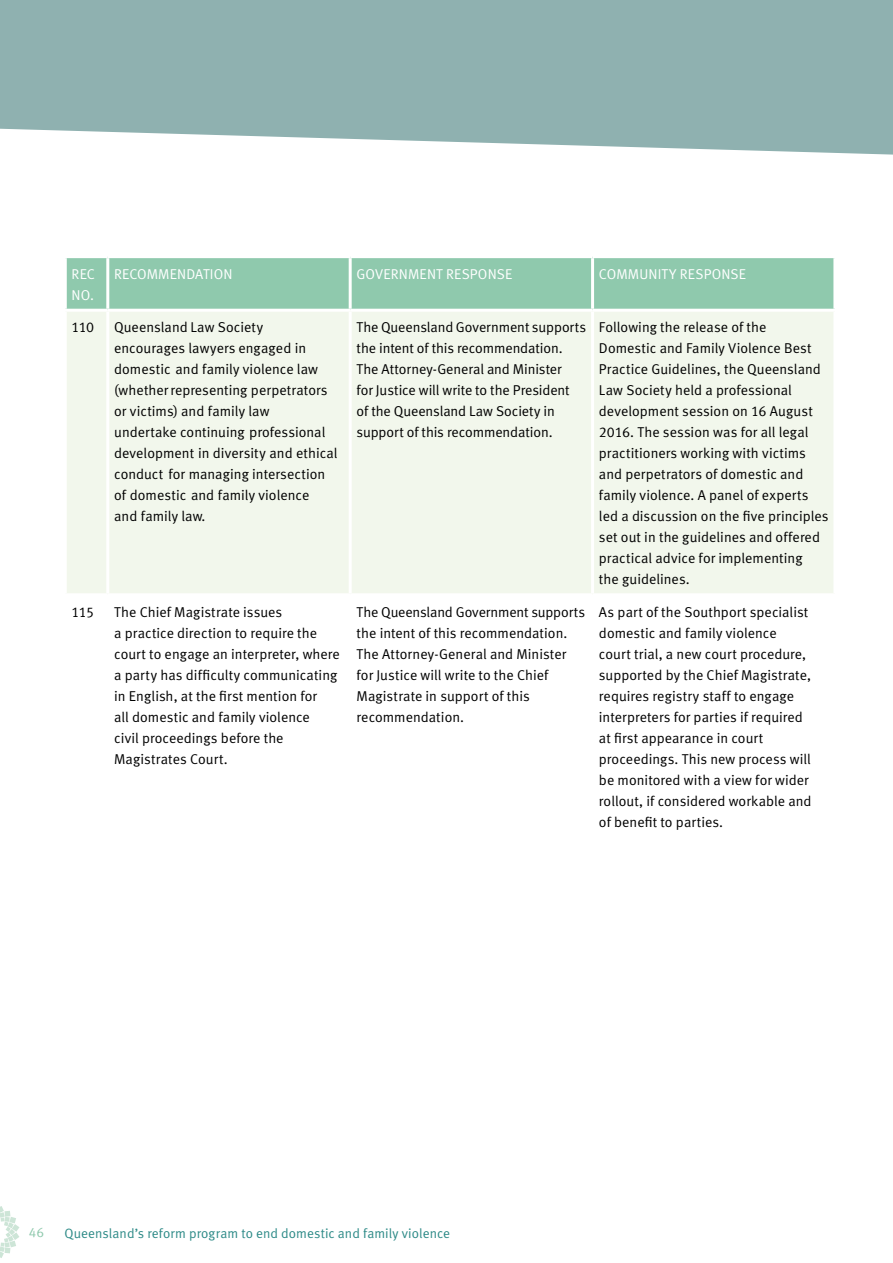
<style>
.page{position:relative;width:893px;height:1263px;background:#fff}
.page>*{position:absolute;margin:0;border:0;box-sizing:border-box;transform-origin:0 0}
.t1{font:14.25px/21px "Meta Normal LF";letter-spacing:.005em;color:#000}
.t2{font:14.25px/21px "Meta Normal LF";letter-spacing:.01em;color:#fff}
.t3{font:13.5px "Meta Normal";letter-spacing:.005em;color:#2d8a87}
.t4{font:13.5px "Meta Normal LF";color:#8fc9ad}
</style>
<div class="page">
<svg style="left:0;top:0;width:893px;height:155px;background:#98b7b6"></svg>
<svg style="left:0;top:1206px;width:19px;height:52px"></svg>
<svg style="left:892px;top:1px;width:1px;height:154px"></svg>
<div style="left:67px;top:258px;width:766px;height:51px;background:#8fc9ad"></div>
<div style="left:67px;top:312px;width:766px;height:281px;background:#f2f7ec"></div>
<hr style="left:106px;top:258px;width:3px;height:51px;background:#fff">
<hr style="left:591px;top:258px;width:3px;height:51px;background:#fff">
<hr style="left:106px;top:312px;width:3px;height:281px;background:#fff">
<hr style="left:591px;top:312px;width:3px;height:281px;background:#fff">
<hr style="left:349px;top:258px;width:3px;height:51px;background:#fff">
<hr style="left:349px;top:312px;width:3px;height:281px;background:#fff">
<p class="t2" style="left:72px;top:263px;width:25px">REC<br>NO.</p>
<p class="t2" style="left:114px;top:263px;width:120px">RECOMMENDATION</p>
<p class="t2" style="left:357px;top:263px;width:157px">GOVERNMENT RESPONSE</p>
<p class="t2" style="left:599px;top:263px;width:149px">COMMUNITY RESPONSE</p>
<p class="t1" style="left:72px;top:316px;width:24px">110</p>
<p class="t1" style="left:114px;top:316px;width:225px">Queensland Law Society encourages lawyers engaged in domestic and family violence law (whether representing perpetrators or victims) and family law<br>undertake continuing professional development in diversity and ethical conduct for managing intersection of domestic and family violence<br>and family law.</p>
<p class="t1" style="left:357px;top:316px;width:231px">The Queensland Government supports the intent of this recommendation.<br>The Attorney‑General and Minister<br>for Justice will write to the President<br>of the Queensland Law Society in support of this recommendation.</p>
<p class="t1" style="left:599px;top:317px;width:231px">Following the release of the<br>Domestic and Family Violence Best Practice Guidelines, the Queensland Law Society held a professional development session on 16 August 2016. The session was for all legal practitioners working with victims and perpetrators of domestic and family violence. A panel of experts led a discussion on the five principles set out in the guidelines and offered practical advice for implementing<br>the guidelines.</p>
<p class="t1" style="left:72px;top:601px;width:24px">115</p>
<p class="t1" style="left:114px;top:601px;width:227px">The Chief Magistrate issues<br>a practice direction to require the court to engage an interpreter, where a party has difficulty communicating in English, at the first mention for<br>all domestic and family violence<br>civil proceedings before the<br>Magistrates Court.</p>
<p class="t1" style="left:357px;top:601px;width:230px">The Queensland Government supports the intent of this recommendation.<br>The Attorney‑General and Minister for Justice will write to the Chief<br>Magistrate in support of this recommendation.</p>
<p class="t1" style="left:599px;top:601px;width:214px">As part of the Southport specialist domestic and family violence court trial, a new court procedure, supported by the Chief Magistrate, requires registry staff to engage interpreters for parties if required at first appearance in court proceedings. This new process will be monitored with a view for wider rollout, if considered workable and of benefit to parties.</p>
<p class="t4" style="left:29px;top:1225px;width:17px">46</p>
<p class="t3" style="left:65px;top:1225px;width:387px">Queensland’s reform program to end domestic and family violence</p>
</div>
